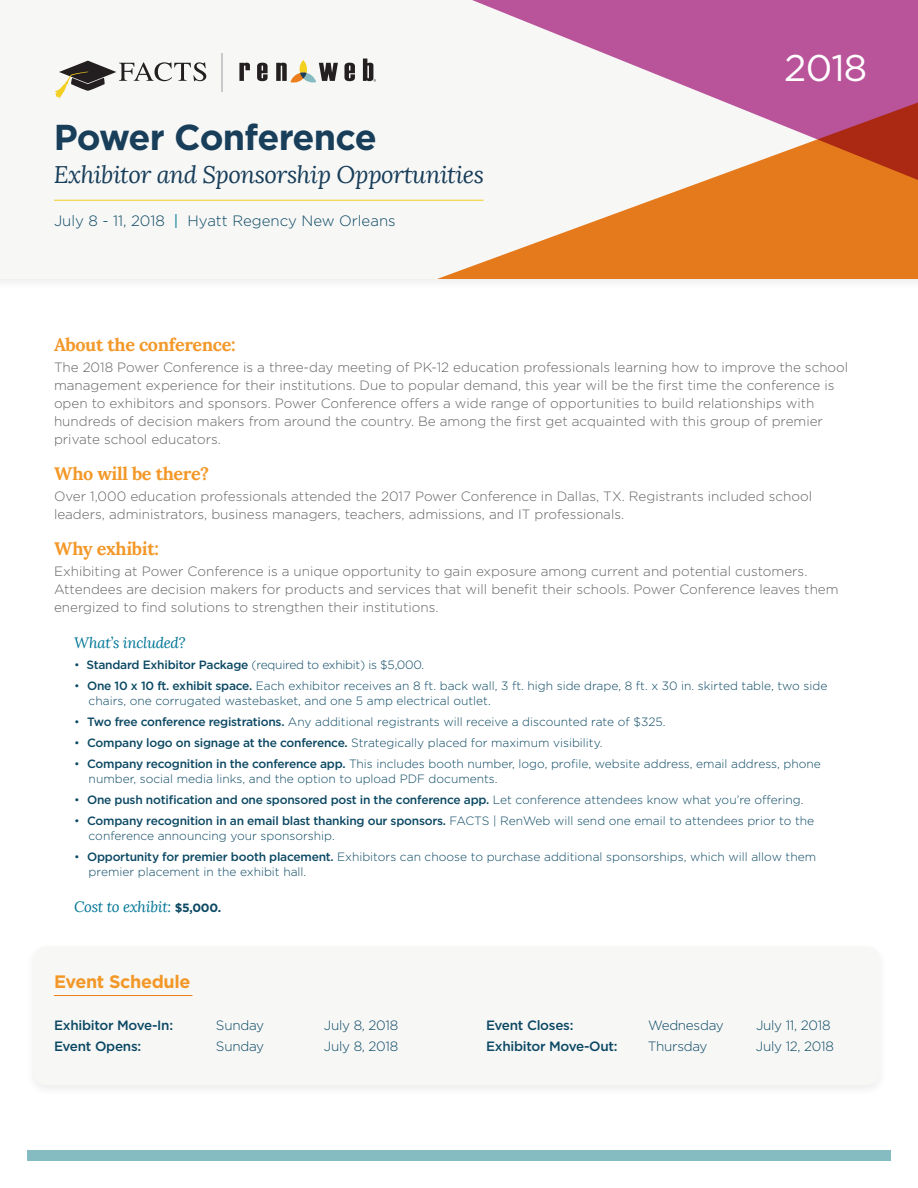
<style>
.page{position:relative;width:918px;height:1188px;background:#fff}
.page>*{position:absolute;margin:0;border:0;box-sizing:border-box;transform-origin:0 0}
.t1{font:37.05px "Gotham";color:#fff}
.t2{font:700 36px "Gotham";letter-spacing:-.025em;color:#183e5a}
.t3{font:italic 24px "Lora";letter-spacing:-.02em;color:#183e5a}
.t4{font:700 18px "Lora";letter-spacing:-.02em;color:#f39828}
.t5{font:700 18px "Gotham";letter-spacing:-.02em;color:#f39828}
.t6{font:300 15px "Gotham";color:#0b4863}
.t7{font:italic 15px "Lora";letter-spacing:-.02em;color:#007696}
.t8{font:300 13.5px/18px "Gotham";color:#636466}
.t9{font:300 13.5px "Gotham";letter-spacing:-.02em;color:#0b4863}
.t10{font:500 13.5px "Gotham";letter-spacing:-.02em;color:#0b4863}
.t11{font:300 12px/15px "Gotham";color:#0b4863}
.t12{font:500 12px "Gotham";letter-spacing:-.02em;color:#0b4863}
.t13{font:300 12px "Gotham";letter-spacing:-.02em;color:#0b4863}
.s1{font-weight:400;color:#007696}
.s2{font-weight:500}
.s3{font-weight:300}
.s4{font-family:"Gotham";font-weight:700;font-style:normal;font-size:12px;color:#0b4863}
</style>
<div class="page">
<div style="left:0;top:0;width:918px;height:291px;background:#f7f7f6"></div>
<div style="left:472px;top:0;width:446px;height:20px;background:#b9539a"></div>
<svg style="left:54px;top:20px;width:864px;height:259px"></svg>
<hr style="left:222px;top:53px;width:1px;height:38px;background:#c7c9cb">
<svg style="left:55px;top:61px;width:151px;height:38px"></svg>
<svg style="left:239px;top:63px;width:11px;height:18px"></svg>
<svg style="left:257px;top:63px;width:11px;height:18px"></svg>
<svg style="left:276px;top:60px;width:62px;height:24px"></svg>
<svg style="left:344px;top:63px;width:11px;height:18px"></svg>
<svg style="left:363px;top:59px;width:13px;height:23px"></svg>
<hr style="left:54px;top:200px;width:430px;height:1px;background:#f3cf20">
<div style="left:25px;top:942px;width:864px;height:155px;background:#fbfbfb"></div>
<div style="left:33px;top:946px;width:847px;height:139px;background:#f7f7f6;border-radius:14px"></div>
<hr style="left:54px;top:995px;width:138px;height:1px;background:#ed7e1e">
<div style="left:27px;top:1150px;width:864px;height:11px;background:#85bcc1"></div>
<p class="t2" style="left:54px;top:113px;width:325px">Power Conference</p>
<p class="t3" style="left:54px;top:159px;width:432px">Exhibitor and Sponsorship Opportunities</p>
<p class="t6" style="left:54px;top:211px;width:343px">July 8 - 11, 2018 <span class="s1">|</span> Hyatt Regency New Orleans</p>
<p class="t1" style="left:784px;top:44px;width:85px">2018</p>
<p class="t4" style="left:54px;top:333px;width:183px">About the conference:</p>
<p class="t8" style="left:54px;top:358px;width:796px">The 2018 Power Conference is a three-day meeting of PK-12 education professionals learning how to improve the school management experience for their institutions. Due to popular demand, this year will be the first time the conference is open to exhibitors and sponsors. Power Conference offers a wide range of opportunities to build relationships with hundreds of decision makers from around the country. Be among the first get acquainted with this group of premier private school educators.</p>
<p class="t4" style="left:54px;top:462px;width:157px">Who will be there?</p>
<p class="t8" style="left:54px;top:487px;width:760px">Over 1,000 education professionals attended the 2017 Power Conference in Dallas, TX. Registrants included school leaders, administrators, business managers, teachers, admissions, and IT professionals.</p>
<p class="t4" style="left:54px;top:537px;width:106px">Why exhibit:</p>
<p class="t8" style="left:54px;top:562px;width:786px">Exhibiting at Power Conference is a unique opportunity to gain exposure among current and potential customers.<br>Attendees are decision makers for products and services that will benefit their schools. Power Conference leaves them energized to find solutions to strengthen their institutions.</p>
<p class="t7" style="left:74px;top:634px;width:113px">What’s included?</p>
<p class="t13" style="left:74px;top:658px;width:352px">• <span class="s2">Standard Exhibitor Package</span> (required to exhibit) is $5,000.</p>
<p class="t11" style="left:89px;top:678px;width:740px;text-indent:-14px">• <span class="s2">One 10 x 10 ft. exhibit space.</span> Each exhibitor receives an 8 ft. back wall, 3 ft. high side drape, 8 ft. x 30 in. skirted table, two side chairs, one corrugated wastebasket, and one 5 amp electrical outlet.</p>
<p class="t11" style="left:74px;top:714px;width:593px">• <span class="s2">Two free conference registrations.</span> Any additional registrants will receive a discounted rate of $325.</p>
<p class="t11" style="left:74px;top:735px;width:530px">• <span class="s2">Company logo on signage at the conference.</span> Strategically placed for maximum visibility.</p>
<p class="t11" style="left:89px;top:756px;width:734px;text-indent:-14px">• <span class="s2">Company recognition in the conference app.</span> This includes booth number, logo, profile, website address, email address, phone number, social media links, and the option to upload PDF documents.</p>
<p class="t12" style="left:74px;top:792px;width:731px"><span class="s3">•</span> One push notification and one sponsored post in the conference app. <span class="s3">Let conference attendees know what you’re offering.</span></p>
<p class="t11" style="left:89px;top:813px;width:727px;text-indent:-14px">• <span class="s2">Company recognition in an email blast thanking our sponsors.</span> FACTS | RenWeb will send one email to attendees prior to the conference announcing your sponsorship.</p>
<p class="t11" style="left:89px;top:849px;width:729px;text-indent:-14px">• <span class="s2">Opportunity for premier booth placement.</span> Exhibitors can choose to purchase additional sponsorships, which will allow them premier placement in the exhibit hall.</p>
<p class="t7" style="left:74px;top:898px;width:148px">Cost to exhibit: <span class="s4">$5,000.</span></p>
<p class="t5" style="left:54px;top:970px;width:138px">Event Schedule</p>
<p class="t10" style="left:54px;top:1016px;width:121px">Exhibitor Move-In:</p>
<p class="t9" style="left:216px;top:1017px;width:50px">Sunday</p>
<p class="t9" style="left:324px;top:1017px;width:76px">July 8, 2018</p>
<p class="t10" style="left:486px;top:1016px;width:89px">Event Closes:</p>
<p class="t9" style="left:648px;top:1017px;width:77px">Wednesday</p>
<p class="t9" style="left:756px;top:1017px;width:76px">July 11, 2018</p>
<p class="t10" style="left:54px;top:1037px;width:89px">Event Opens:</p>
<p class="t9" style="left:216px;top:1038px;width:50px">Sunday</p>
<p class="t9" style="left:324px;top:1038px;width:76px">July 8, 2018</p>
<p class="t10" style="left:486px;top:1037px;width:133px">Exhibitor Move-Out:</p>
<p class="t9" style="left:648px;top:1038px;width:61px">Thursday</p>
<p class="t9" style="left:756px;top:1038px;width:79px">July 12, 2018</p>
</div>
